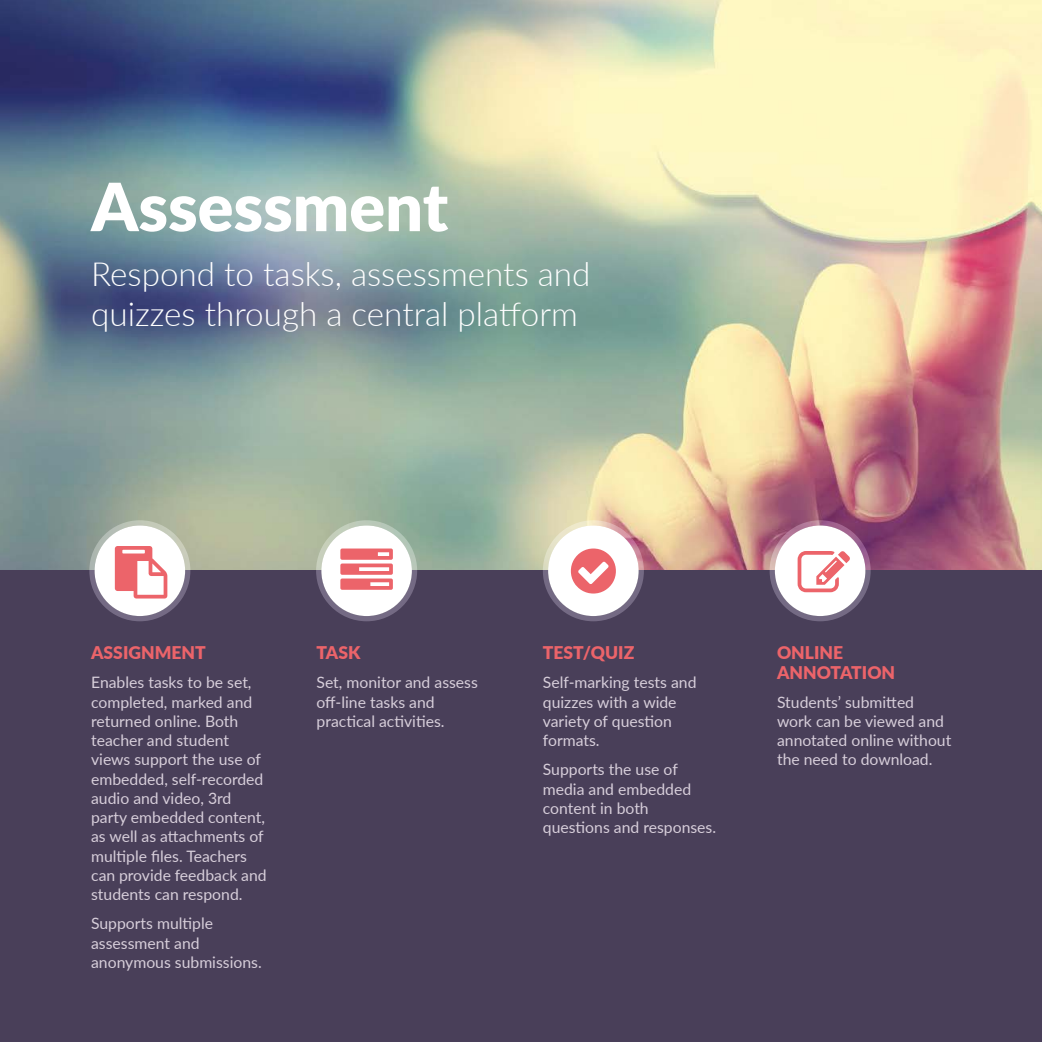
<style>
.page{position:relative;width:1042px;height:1042px;background:#fff}
.page>*{position:absolute;margin:0;border:0;box-sizing:border-box;transform-origin:0 0}
.t1{font:900 66.5px "Lato";color:#fff}
.t2{font:300 33.25px/39.9px "Lato";color:#fff}
.t3{font:900 17.5px/19.2px "Lato";color:#ec646a}
.t4{font:15.75px/19.2px "Lato";color:#d7ceda}
</style>
<div class="page">
<img style="left:0;top:0;width:1042px;height:571px">
<div style="left:0;top:571px;width:1042px;height:471px;background:#493f59"></div>
<div style="left:95px;top:525px;width:90px;height:91px;background:#fff;border-radius:50%"></div>
<div style="left:89px;top:520px;width:101px;height:101px;border:5px solid #fff;border-radius:50%"></div>
<div style="left:321px;top:525px;width:91px;height:91px;background:#fff;border-radius:50%"></div>
<div style="left:316px;top:520px;width:101px;height:101px;border:5px solid #fff;border-radius:50%"></div>
<div style="left:548px;top:525px;width:91px;height:91px;background:#fff;border-radius:50%"></div>
<div style="left:543px;top:520px;width:101px;height:101px;border:5px solid #fff;border-radius:50%"></div>
<div style="left:775px;top:525px;width:90px;height:91px;background:#fff;border-radius:50%"></div>
<div style="left:769px;top:520px;width:101px;height:101px;border:5px solid #fff;border-radius:50%"></div>
<h1 class="t1" style="left:91px;top:157px;width:359px">Assessment</h1>
<h2 class="t2" style="left:91px;top:253px;width:501px">Respond to tasks, assessments and quizzes through a central platform</h2>
<p class="t3" style="left:91px;top:642px;width:116px">ASSIGNMENT</p>
<p class="t4" style="left:91px;top:672px;width:177px">Enables tasks to be set, completed, marked and returned online. Both teacher and student views support the use of embedded, self-recorded audio and video, 3rd party embedded content, as well as attachments of multiple files. Teachers can provide feedback and students can respond.</p>
<p class="t4" style="left:91px;top:913px;width:172px">Supports multiple assessment and anonymous submissions.</p>
<p class="t3" style="left:316px;top:642px;width:45px">TASK</p>
<p class="t4" style="left:316px;top:672px;width:163px">Set, monitor and assess off-line tasks and practical activities.</p>
<p class="t3" style="left:543px;top:642px;width:93px">TEST/QUIZ</p>
<p class="t4" style="left:543px;top:672px;width:155px">Self-marking tests and quizzes with a wide variety of question formats.</p>
<p class="t4" style="left:543px;top:759px;width:175px">Supports the use of media and embedded content in both questions and responses.</p>
<p class="t3" style="left:777px;top:642px;width:120px">ONLINE<br>ANNOTATION</p>
<p class="t4" style="left:777px;top:692px;width:176px">Students’ submitted work can be viewed and annotated online without the need to download.</p>
</div>
